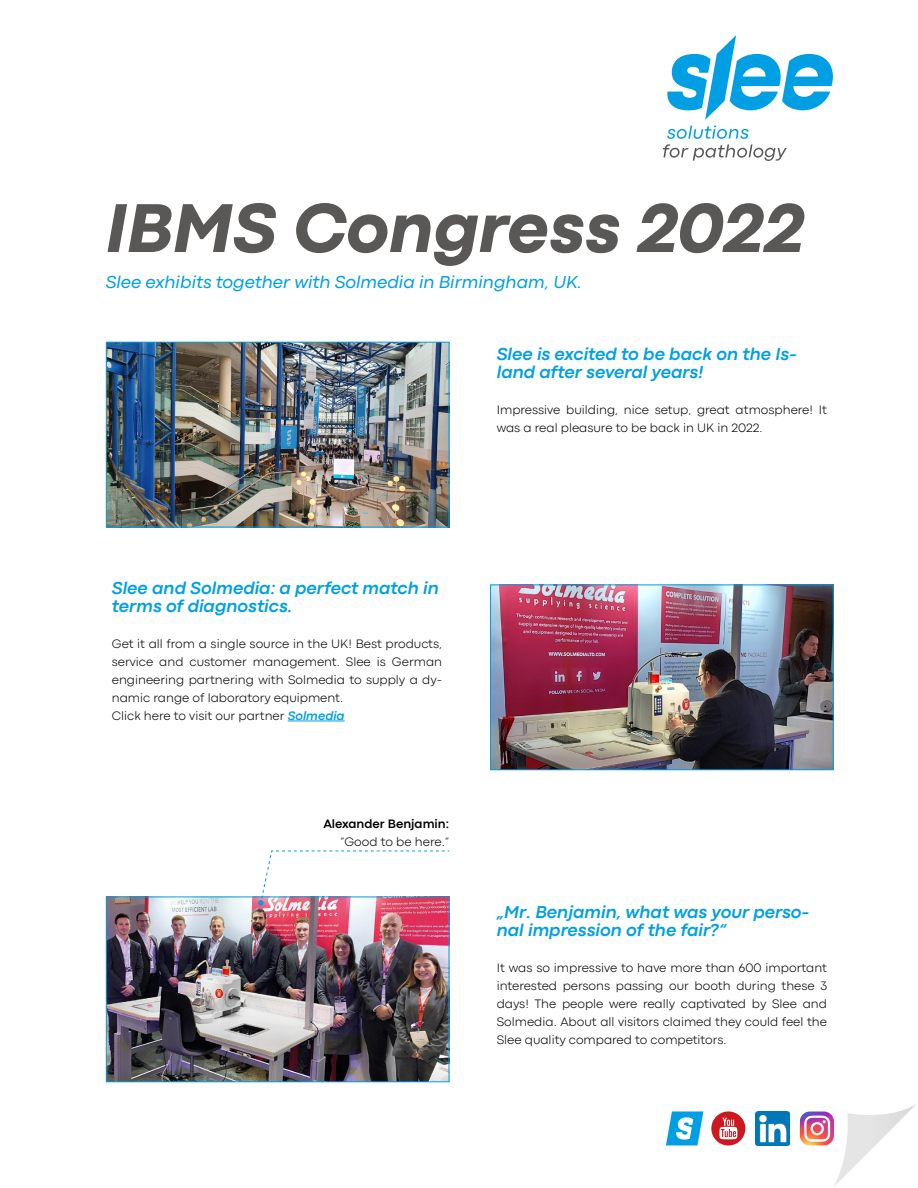
<style>
.page{position:relative;width:918px;height:1188px;background:#fff}
.page>*{position:absolute;margin:0;border:0;box-sizing:border-box;transform-origin:0 0}
.t1{font:italic 800 72px "Codec Pro";color:#595857}
.t2{font:italic 700 18px/18px "Codec Pro";color:#009fe3}
.t3{font:italic 18px "Codec Pro";color:#009fe3}
.t4{font:300 12.75px/18px "Codec Pro";color:#000}
.t5{font:700 12.75px "Codec Pro";color:#000}
.s1{font-weight:700;font-style:italic;color:#009fe3}
</style>
<div class="page">
<svg style="left:663px;top:35px;width:170px;height:126px"></svg>
<svg style="left:834px;top:1104px;width:82px;height:82px"></svg>
<img style="left:108px;top:344px;width:339px;height:181px">
<div style="left:106px;top:342px;width:343px;height:185px;border:1px solid #009fe3"></div>
<img style="left:108px;top:899px;width:339px;height:181px">
<div style="left:106px;top:897px;width:343px;height:185px;border:1px solid #009fe3"></div>
<img style="left:492px;top:587px;width:339px;height:181px">
<div style="left:490px;top:585px;width:343px;height:185px;border:1px solid #009fe3"></div>
<hr style="left:288px;top:721px;width:57px;height:1px;background:#009fe3">
<svg style="left:258px;top:850px;width:192px;height:56px"></svg>
<img style="left:756px;top:1111px;width:34px;height:34px">
<div style="left:711px;top:1111px;width:34px;height:34px;background:#cc181e;border-radius:50%"></div>
<svg style="left:719px;top:1118px;width:18px;height:21px"></svg>
<img style="left:800px;top:1111px;width:34px;height:34px">
<svg style="left:666px;top:1111px;width:37px;height:34px"></svg>
<h1 class="t1" style="left:106px;top:176px;width:700px">IBMS Congress 2022</h1>
<h2 class="t3" style="left:106px;top:270px;width:478px">Slee exhibits together with Solmedia in Birmingham, UK.</h2>
<h2 class="t2" style="left:497px;top:344px;width:302px">Slee is excited to be back on the Is&shy;land after several years!</h2>
<p class="t4" style="left:497px;top:401px;width:332px">Impressive building, nice setup, great atmosphere! It was a real pleasure to be back in UK in 2022.</p>
<h2 class="t2" style="left:112px;top:578px;width:329px">Slee and Solmedia: a perfect match in terms of diagnostics.</h2>
<p class="t4" style="left:112px;top:635px;width:332px">Get it all from a single source in the UK! Best products, service and customer management. Slee is German engineering partnering with Solmedia to supply a dy&shy;namic range of laboratory equipment.<br>Click here to visit our partner <span class="s1">Solmedia</span></p>
<p class="t5" style="left:323px;top:816px;width:127px">Alexander Benjamin:</p>
<p class="t4" style="left:340px;top:833px;width:111px">“Good to be here.“</p>
<h2 class="t2" style="left:497px;top:902px;width:314px">„Mr. Benjamin, what was your perso&shy;nal impression of the fair?“</h2>
<p class="t4" style="left:497px;top:959px;width:332px;text-align:justify">It was so impressive to have more than 600 important interested persons passing our booth during these 3 days! The people were really captivated by Slee and Solmedia. About all visitors claimed they could feel the Slee quality compared to competitors.</p>
</div>
